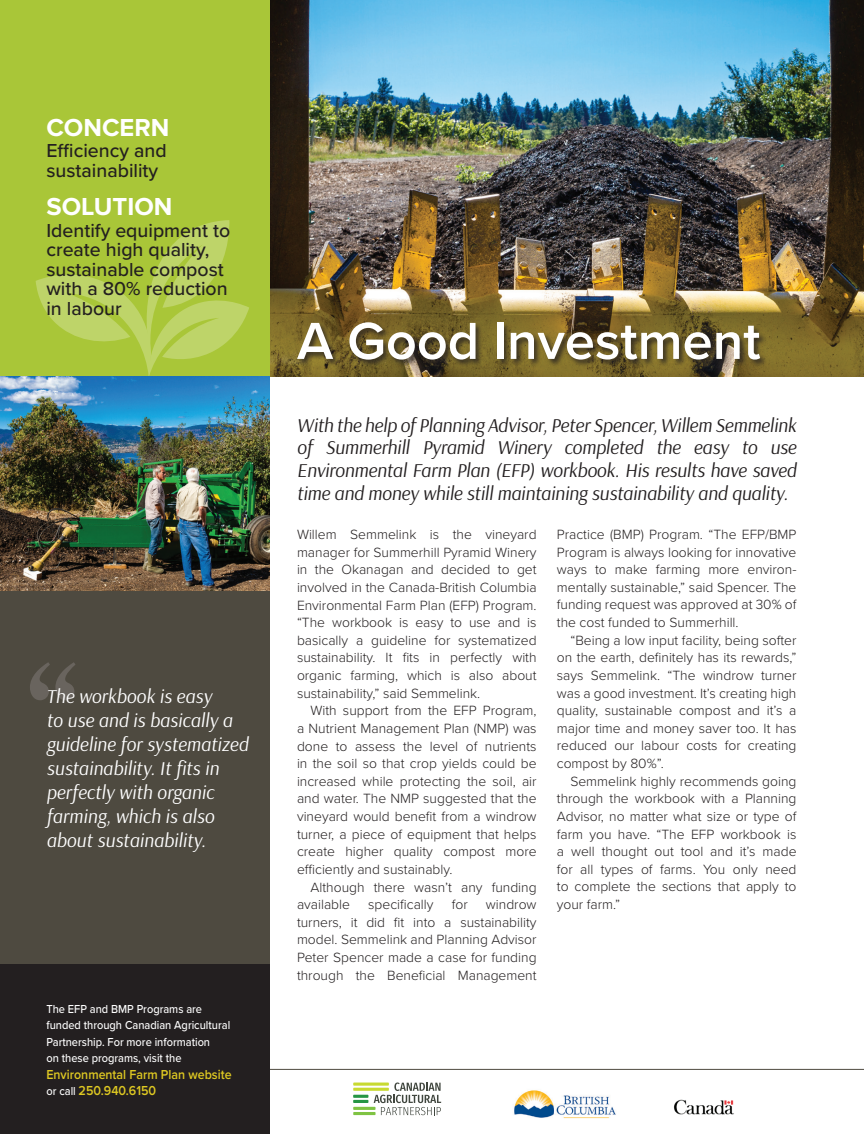
<style>
.page{position:relative;width:864px;height:1134px;background:#fff}
.page>*{position:absolute;margin:0;border:0;box-sizing:border-box;transform-origin:0 0}
.t1{font:139.5px "Century Old Style Std";color:#69645e}
.t2{font:600 54px "Proxima Nova";color:#fff}
.t3{font:700 25.5px "Proxima Nova";color:#fff}
.t4{font:italic 19.5px/22.5px "Arsenal";letter-spacing:-.01em;color:#231f20;text-align:justify}
.t5{font:italic 19.5px/24px "Arsenal";color:#fff}
.t6{font:500 19.5px/19.5px "Proxima Nova";color:#231f20}
.t7{font:300 13.8px/17.5px "Proxima Nova";color:#231f20;text-align:justify}
.t8{font:600 13.5px/16.5px "Proxima Nova";color:#dec822;scale:.92 1}
.t9{font:500 12px/16.5px "Proxima Nova";color:#fff;scale:.92 1}
.s1{font-weight:500;font-size:12px;color:#fff}
</style>
<div class="page">
<div style="left:0;top:357px;width:270px;height:777px;background:#4e4a40"></div>
<div style="left:0;top:0;width:270px;height:377px;background:#a9c638"></div>
<svg style="left:36px;top:220px;width:213px;height:157px"></svg>
<img style="left:0;top:377px;width:270px;height:214px">
<img style="left:270px;top:0;width:594px;height:377px">
<div style="left:296px;top:321px;width:472px;height:46px;background:#231f20;opacity:.75"></div>
<div style="left:0;top:964px;width:270px;height:170px;background:#231f20"></div>
<hr style="left:270px;top:1069px;width:594px;height:1px;background:#4e4a40">
<img style="left:514px;top:1090px;width:102px;height:29px">
<img style="left:674px;top:1099px;width:60px;height:16px">
<hr style="left:353px;top:1112px;width:23px;height:3px;background:#7fc343">
<hr style="left:353px;top:1107px;width:23px;height:3px;background:#7fc343">
<hr style="left:353px;top:1088px;width:36px;height:3px;background:#c8da31">
<hr style="left:353px;top:1083px;width:36px;height:3px;background:#c8da31">
<hr style="left:353px;top:1100px;width:15px;height:3px;background:#269645">
<hr style="left:353px;top:1095px;width:15px;height:3px;background:#269645">
<svg style="left:374px;top:1083px;width:67px;height:32px"></svg>
<h3 class="t3" style="left:46px;top:112px;width:124px">CONCERN</h3>
<h3 class="t6" style="left:46px;top:140px;width:122px">Efficiency and sustainability</h3>
<h3 class="t3" style="left:46px;top:192px;width:128px">SOLUTION</h3>
<h3 class="t6" style="left:46px;top:220px;width:185px">Identify equipment to create high quality, sustainable compost with a 80% reduction in labour</h3>
<h1 class="t1" style="left:25px;top:626px;width:57px">“</h1>
<h3 class="t5" style="left:46px;top:685px;width:203px">The workbook is easy<br>to use and is basically a guideline for systematized sustainability. It fits in perfectly with organic farming, which is also about sustainability.</h3>
<p class="t9" style="left:46px;top:1000px;width:201px">The EFP and BMP Programs are funded through Canadian Agricultural<br>Partnership. For more information<br>on these programs, visit the</p>
<p class="t8" style="left:46px;top:1066px;width:203px">Environmental Farm Plan website <span class="s1">or call</span> 250.940.6150</p>
<h2 class="t2" style="left:297px;top:301px;width:465px">A Good Investment</h2>
<p class="t4" style="left:297px;top:415px;width:501px">With the help of Planning Advisor, Peter Spencer, Willem Semmelink of Summerhill Pyramid Winery completed the easy to use Environmental Farm Plan (EFP) workbook. His results have saved time and money while still maintaining sustainability and quality.</p>
<p class="t7" style="left:297px;top:525px;width:241px">Willem Semmelink is the vineyard manager for Summerhill Pyramid Winery in the Okanagan and decided to get involved in the Canada-British Columbia Environmental Farm Plan (EFP) Program. “The workbook is easy to use and is basically a guideline for systematized sustainability. It fits in perfectly with organic farming, which is also about sustainability,” said Semmelink.</p>
<p class="t7" style="left:297px;top:701px;width:241px;text-indent:14px">With support from the EFP Program, a Nutrient Management Plan (NMP) was done to assess the level of nutrients in the soil so that crop yields could be increased while protecting the soil, air and water. The NMP suggested that the vineyard would benefit from a windrow turner, a piece of equipment that helps create higher quality compost more efficiently and sustainably.</p>
<p class="t7" style="left:297px;top:877px;width:241px;text-indent:14px">Although there wasn’t any funding available</p>
<p class="t7" style="left:557px;top:525px;width:241px">Practice (BMP) Program. “The EFP/BMP Program is always looking for innovative ways to make farming more environ&shy;mentally sustainable,” said Spencer. The funding request was approved at 30% of the cost funded to Summerhill.</p>
<p class="t7" style="left:557px;top:631px;width:241px;text-indent:14px">“Being a low input facility, being softer on the earth, definitely has its rewards,” says Semmelink. “The windrow turner was a good investment. It’s creating high quality, sustainable compost and it’s a major time and money saver too. It has reduced our labour costs for creating compost by 80%”.</p>
<p class="t7" style="left:557px;top:772px;width:241px;text-indent:14px">Semmelink highly recommends going through the workbook with a Planning Advisor, no matter what size or type of farm you have. “The EFP workbook is a well thought out tool and it’s made for all types of farms. You only need to complete the sections that apply to your farm.”</p>
<p class="t7" style="left:368px;top:895px;width:67px">specifically</p>
<p class="t7" style="left:452px;top:895px;width:17px">for</p>
<p class="t7" style="left:297px;top:895px;width:241px;text-indent:189px">windrow turners, it did fit into a sustainability model. Semmelink and Planning Advisor Peter Spencer made a case for funding through the Beneficial Management</p>
</div>
